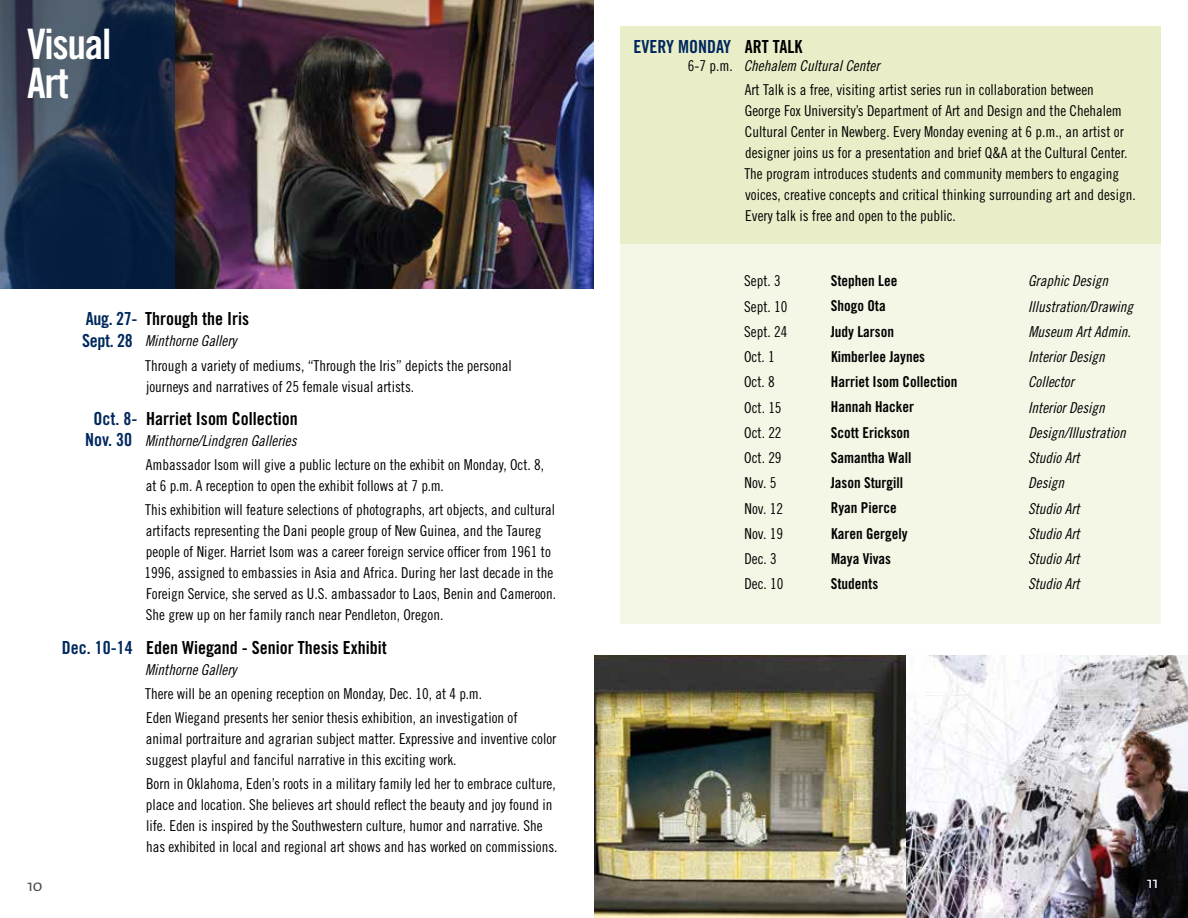
<style>
.page{position:relative;width:1188px;height:918px;background:#fff}
.page>*{position:absolute;margin:0;border:0;box-sizing:border-box;transform-origin:0 0}
.t1{font:42px/39px "Trade Gothic Bold Cond Twenty";letter-spacing:-.03em;color:#fff}
.t2{font:18px "Trade Gothic Bold Cond Twenty";color:#000}
.t3{font:18px/21.6px "Trade Gothic Bold Cond Twenty";color:#00285e}
.t4{font:18px "Auto 1";color:#fff}
.t5{font:18px "Auto 1";color:#4d4d4f}
.t6{font:15px/21px "Trade Gothic Cond Eighteen";color:#000}
.t7{font:15px "Trade Gothic Cond Eighteen Obl";color:#000}
.t8{font:15px "Trade Gothic Bold Cond Twenty";color:#000}
.s1{color:#000}
.s2{color:#00285e}
</style>
<div class="page">
<img style="left:905px;top:656px;width:283px;height:262px">
<img style="left:594px;top:656px;width:311px;height:262px">
<div style="left:620px;top:26px;width:541px;height:218px;background:#eaeec8"></div>
<div style="left:620px;top:244px;width:541px;height:380px;background:#f4f7e6"></div>
<img style="left:175px;top:0;width:419px;height:288px">
<svg style="left:0;top:0;width:175px;height:288px;background:#1c2f4a"></svg>
<h1 class="t1" style="left:27px;top:24px;width:86px">Visual<br>Art</h1>
<p class="t3" style="left:82px;top:308px;width:168px">Aug. 27- <span class="s1">Through the Iris<br></span>Sept. 28</p>
<p class="t7" style="left:145px;top:332px;width:93px">Minthorne Gallery</p>
<p class="t6" style="left:145px;top:355px;width:368px">Through a variety of mediums, “Through the Iris” depicts the personal journeys and narratives of 25 female visual artists.</p>
<p class="t5" style="left:27px;top:874px;width:17px">10</p>
<p class="t3" style="left:85px;top:408px;width:54px;text-align:center">Oct. 8-<br>Nov. 30</p>
<p class="t2" style="left:146px;top:408px;width:153px">Harriet Isom Collection</p>
<p class="t7" style="left:145px;top:432px;width:153px">Minthorne/Lindgren Galleries</p>
<p class="t6" style="left:146px;top:454px;width:400px">Ambassador Isom will give a public lecture on the exhibit on Monday, Oct. 8, at 6 p.m. A reception to open the exhibit follows at 7 p.m.</p>
<p class="t6" style="left:145px;top:499px;width:413px">This exhibition will feature selections of photographs, art objects, and cultural artifacts representing the Dani people group of New Guinea, and the Taureg people of Niger. Harriet Isom was a career foreign service officer from 1961 to 1996, assigned to embassies in Asia and Africa. During her last decade in the Foreign Service, she served as U.S. ambassador to Laos, Benin and Cameroon.<br>She grew up on her family ranch near Pendleton, Oregon.</p>
<p class="t2" style="left:62px;top:636px;width:326px"><span class="s2">Dec. 10-14</span> Eden Wiegand - Senior Thesis Exhibit</p>
<p class="t7" style="left:145px;top:660px;width:93px">Minthorne Gallery</p>
<p class="t6" style="left:145px;top:681px;width:374px;line-height:24.3px">There will be an opening reception on Monday, Dec. 10, at 4 p.m.<br>Eden Wiegand presents her senior thesis exhibition, an investigation of</p>
<p class="t6" style="left:146px;top:728px;width:412px">animal portraiture and agrarian subject matter. Expressive and inventive color suggest playful and fanciful narrative in this exciting work.</p>
<p class="t6" style="left:146px;top:773px;width:413px">Born in Oklahoma, Eden’s roots in a military family led her to embrace culture, place and location. She believes art should reflect the beauty and joy found in life. Eden is inspired by the Southwestern culture, humor and narrative. She has exhibited in local and regional art shows and has worked on commissions.</p>
<p class="t3" style="left:633px;top:36px;width:99px">EVERY MONDAY</p>
<p class="t6" style="left:688px;top:55px;width:46px">6-7 p.m.</p>
<p class="t2" style="left:745px;top:36px;width:59px">ART TALK</p>
<p class="t7" style="left:744px;top:57px;width:137px">Chehalem Cultural Center</p>
<p class="t6" style="left:744px;top:79px;width:393px">Art Talk is a free, visiting artist series run in collaboration between<br>George Fox University’s Department of Art and Design and the Chehalem Cultural Center in Newberg. Every Monday evening at 6 p.m., an artist or designer joins us for a presentation and brief Q&amp;A at the Cultural Center.<br>The program introduces students and community members to engaging voices, creative concepts and critical thinking surrounding art and design.<br>Every talk is free and open to the public.</p>
<p class="t6" style="left:744px;top:270px;width:38px">Sept. 3</p>
<p class="t8" style="left:831px;top:272px;width:68px">Stephen Lee</p>
<p class="t7" style="left:1028px;top:272px;width:81px">Graphic Design</p>
<p class="t6" style="left:744px;top:296px;width:45px">Sept. 10</p>
<p class="t8" style="left:831px;top:297px;width:56px">Shogo Ota</p>
<p class="t7" style="left:1028px;top:297px;width:106px">Illustration/Drawing</p>
<p class="t6" style="left:744px;top:321px;width:45px">Sept. 24</p>
<p class="t8" style="left:831px;top:322px;width:65px">Judy Larson</p>
<p class="t7" style="left:1028px;top:323px;width:104px">Museum Art Admin.</p>
<p class="t6" style="left:744px;top:346px;width:32px">Oct. 1</p>
<p class="t8" style="left:831px;top:347px;width:96px">Kimberlee Jaynes</p>
<p class="t7" style="left:1028px;top:348px;width:78px">Interior Design</p>
<p class="t6" style="left:744px;top:371px;width:32px">Oct. 8</p>
<p class="t8" style="left:831px;top:373px;width:128px">Harriet Isom Collection</p>
<p class="t7" style="left:1028px;top:373px;width:47px">Collector</p>
<p class="t6" style="left:744px;top:397px;width:39px">Oct. 15</p>
<p class="t8" style="left:831px;top:398px;width:85px">Hannah Hacker</p>
<p class="t7" style="left:1028px;top:398px;width:78px">Interior Design</p>
<p class="t6" style="left:744px;top:422px;width:39px">Oct. 22</p>
<p class="t8" style="left:831px;top:423px;width:81px">Scott Erickson</p>
<p class="t7" style="left:1028px;top:424px;width:99px">Design/Illustration</p>
<p class="t6" style="left:744px;top:447px;width:39px">Oct. 29</p>
<p class="t8" style="left:831px;top:448px;width:82px">Samantha Wall</p>
<p class="t7" style="left:1028px;top:449px;width:53px">Studio Art</p>
<p class="t6" style="left:745px;top:472px;width:33px">Nov. 5</p>
<p class="t8" style="left:831px;top:474px;width:74px">Jason Sturgill</p>
<p class="t7" style="left:1028px;top:474px;width:37px">Design</p>
<p class="t6" style="left:745px;top:498px;width:40px">Nov. 12</p>
<p class="t8" style="left:831px;top:499px;width:67px">Ryan Pierce</p>
<p class="t7" style="left:1028px;top:499px;width:53px">Studio Art</p>
<p class="t6" style="left:745px;top:523px;width:40px">Nov. 19</p>
<p class="t8" style="left:831px;top:524px;width:78px">Karen Gergely</p>
<p class="t7" style="left:1028px;top:525px;width:53px">Studio Art</p>
<p class="t6" style="left:744px;top:548px;width:34px">Dec. 3</p>
<p class="t8" style="left:831px;top:549px;width:61px">Maya Vivas</p>
<p class="t7" style="left:1028px;top:550px;width:53px">Studio Art</p>
<p class="t6" style="left:744px;top:573px;width:41px">Dec. 10</p>
<p class="t8" style="left:831px;top:575px;width:49px">Students</p>
<p class="t7" style="left:1028px;top:575px;width:53px">Studio Art</p>
<p class="t4" style="left:1147px;top:871px;width:13px">11</p>
</div>
